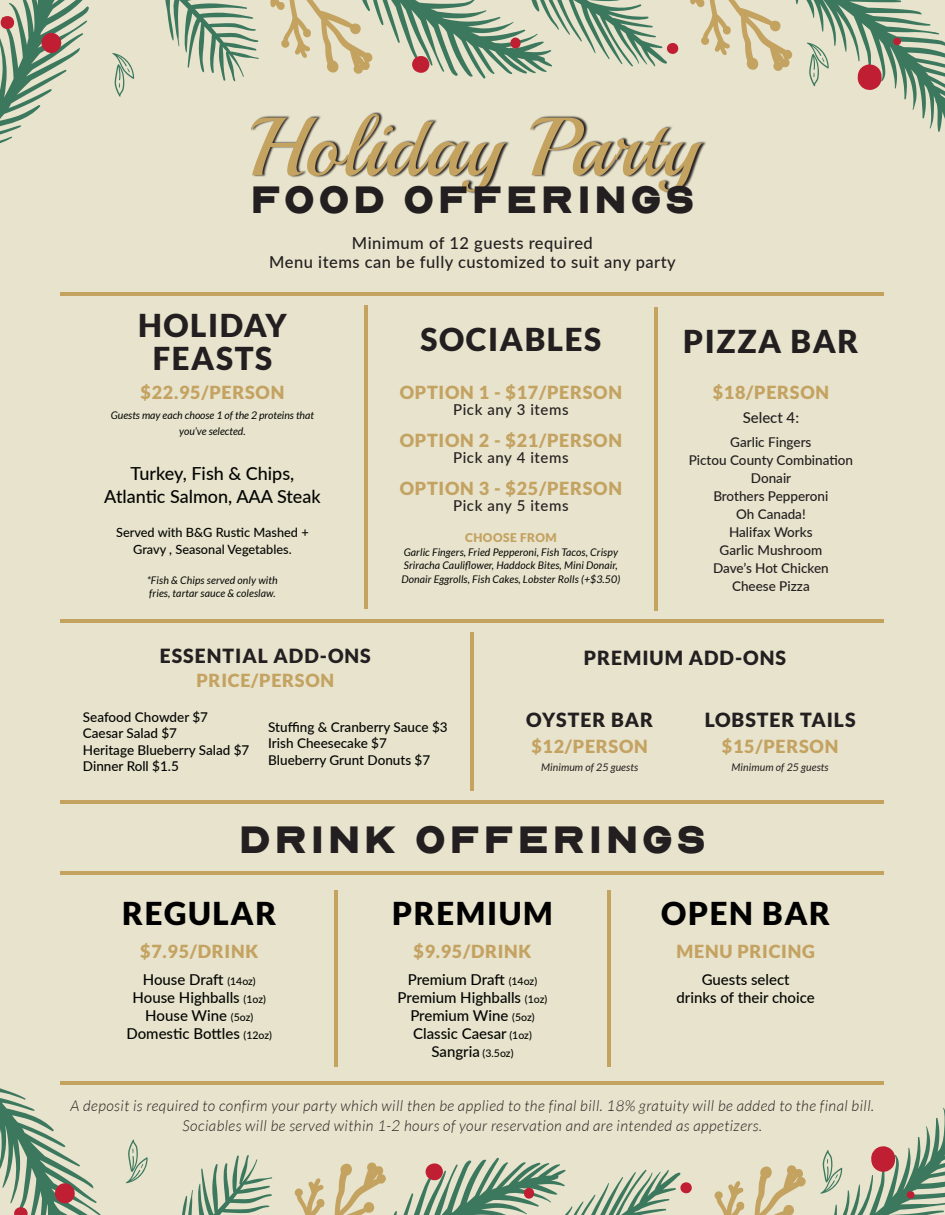
<style>
.page{position:relative;width:945px;height:1215px;background:#e7e3cc}
.page>*{position:absolute;margin:0;border:0;box-sizing:border-box;transform-origin:0 0}
.t1{font:82.5px "Playball";letter-spacing:.02em;color:#c4a260}
.t2{font:900 40.5px "Nord";letter-spacing:.05em;color:#231f20}
.t3{font:900 31.5px "Lato";letter-spacing:.05em;color:#231f20}
.t4{font:900 31.5px "Lato";letter-spacing:.05em;color:#000}
.t5{font:900 19.5px "Lato";letter-spacing:.05em;color:#231f20}
.t6{font:900 18px "Lato";letter-spacing:.04em;color:#c4a261}
.t7{font:500 18px/22.5px "Lato";color:#040503;text-align:center}
.t8{font:500 16.5px "Lato";letter-spacing:.03em;color:#231f20}
.t9{font:italic 300 15px "Lato";letter-spacing:.03em;color:#231f20}
.t10{font:500 15px "Lato";color:#040503}
.t11{font:500 15px "Lato";letter-spacing:.04em;color:#231f20}
.t12{font:500 13.5px/16.5px "Lato";color:#040503}
.t13{font:500 13.5px "Lato";color:#231f20}
.t14{font:500 12.75px/16.5px "Lato";color:#040503;text-align:center}
.t15{font:900 12px "Lato";letter-spacing:.04em;color:#c4a261}
.t16{font:italic 10.5px/13.5px "Lato";letter-spacing:.01em;color:#040503;text-align:center}
.t17{font:italic 10.5px "Lato";letter-spacing:.01em;color:#231f20}
.s1{font-size:10.5px}
</style>
<div class="page">
<svg style="left:112px;top:53px;width:22px;height:44px"></svg>
<svg style="left:165px;top:0;width:780px;height:132px"></svg>
<svg style="left:0;top:0;width:89px;height:144px"></svg>
<svg style="left:126px;top:1139px;width:22px;height:44px"></svg>
<svg style="left:182px;top:1107px;width:763px;height:108px"></svg>
<svg style="left:0;top:1081px;width:101px;height:134px"></svg>
<hr style="left:654px;top:307px;width:4px;height:304px;background:#c4a260">
<div style="left:251px;top:112px;width:456px;height:81px;background:#231f20;opacity:.97"></div>
<hr style="left:61px;top:292px;width:823px;height:4px;background:#c4a260">
<hr style="left:61px;top:871px;width:823px;height:4px;background:#c4a260">
<hr style="left:61px;top:1081px;width:823px;height:4px;background:#c4a260">
<hr style="left:61px;top:619px;width:823px;height:3px;background:#c4a260">
<hr style="left:61px;top:800px;width:823px;height:4px;background:#c4a260">
<hr style="left:334px;top:890px;width:4px;height:176px;background:#c4a260">
<hr style="left:607px;top:890px;width:4px;height:176px;background:#c4a260">
<hr style="left:364px;top:305px;width:4px;height:304px;background:#c4a260">
<hr style="left:470px;top:632px;width:4px;height:158px;background:#c4a260">
<p class="t1" style="left:247px;top:90px;width:452px">Holiday Party</p>
<p class="t2" style="left:250px;top:178px;width:447px">FOOD OFFERINGS</p>
<p class="t8" style="left:352px;top:231px;width:242px">Minimum of 12 guests required</p>
<p class="t8" style="left:269px;top:251px;width:408px">Menu items can be fully customized to suit any party</p>
<p class="t3" style="left:138px;top:307px;width:150px">HOLIDAY</p>
<p class="t3" style="left:153px;top:340px;width:121px">FEASTS</p>
<p class="t6" style="left:141px;top:382px;width:145px">$22.95/PERSON</p>
<p class="t16" style="left:111px;top:407px;width:205px;line-height:16.5px">Guests may each choose 1 of the 2 proteins that you’ve selected.</p>
<p class="t7" style="left:104px;top:462px;width:218px">Turkey, Fish &amp; Chips,<br>Atlantic Salmon, AAA Steak</p>
<p class="t14" style="left:116px;top:524px;width:194px">Served with B&amp;G Rustic Mashed +<br>Gravy , Seasonal Vegetables.</p>
<p class="t16" style="left:147px;top:574px;width:132px">*Fish &amp; Chips served only with</p>
<p class="t16" style="left:149px;top:587px;width:128px">fries, tartar sauce &amp; coleslaw.</p>
<p class="t5" style="left:160px;top:644px;width:213px">ESSENTIAL ADD-ONS</p>
<p class="t6" style="left:196px;top:670px;width:139px">PRICE/PERSON</p>
<p class="t3" style="left:421px;top:321px;width:182px">SOCIABLES</p>
<p class="t6" style="left:400px;top:382px;width:224px">OPTION 1 - $17/PERSON</p>
<p class="t11" style="left:453px;top:399px;width:117px">Pick any 3 items</p>
<p class="t6" style="left:400px;top:430px;width:224px">OPTION 2 - $21/PERSON</p>
<p class="t11" style="left:453px;top:447px;width:117px">Pick any 4 items</p>
<p class="t6" style="left:400px;top:478px;width:224px">OPTION 3 - $25/PERSON</p>
<p class="t11" style="left:453px;top:494px;width:117px">Pick any 5 items</p>
<p class="t15" style="left:465px;top:531px;width:93px">CHOOSE FROM</p>
<p class="t16" style="left:402px;top:546px;width:220px;text-align:left">Garlic Fingers, Fried Pepperoni, Fish Tacos, Crispy<br>Sriracha Cauliflower, Haddock Bites, Mini Donair,<br>Donair Eggrolls, Fish Cakes, Lobster Rolls (+$3.50)</p>
<p class="t3" style="left:683px;top:323px;width:177px">PIZZA BAR</p>
<p class="t6" style="left:713px;top:382px;width:118px">$18/PERSON</p>
<p class="t11" style="left:743px;top:407px;width:58px">Select 4:</p>
<p class="t13" style="left:730px;top:432px;width:83px">Garlic Fingers</p>
<p class="t13" style="left:689px;top:450px;width:166px">Pictou County Combination</p>
<p class="t13" style="left:751px;top:468px;width:42px">Donair</p>
<p class="t13" style="left:713px;top:486px;width:117px">Brothers Pepperoni</p>
<p class="t13" style="left:736px;top:504px;width:71px">Oh Canada!</p>
<p class="t13" style="left:729px;top:522px;width:85px">Halifax Works</p>
<p class="t13" style="left:720px;top:540px;width:104px">Garlic Mushroom</p>
<p class="t13" style="left:713px;top:558px;width:117px">Dave’s Hot Chicken</p>
<p class="t13" style="left:732px;top:576px;width:79px">Cheese Pizza</p>
<p class="t5" style="left:584px;top:647px;width:204px">PREMIUM ADD-ONS</p>
<p class="t12" style="left:83px;top:708px;width:127px">Seafood Chowder $7</p>
<p class="t12" style="left:83px;top:725px;width:96px">Caesar Salad $7</p>
<p class="t12" style="left:83px;top:741px;width:168px">Heritage Blueberry Salad $7</p>
<p class="t12" style="left:83px;top:758px;width:98px">Dinner Roll $1.5</p>
<p class="t12" style="left:268px;top:718px;width:181px">Stuffing &amp; Cranberry Sauce $3<br>Irish Cheesecake $7<br>Blueberry Grunt Donuts $7</p>
<p class="t5" style="left:526px;top:708px;width:128px">OYSTER BAR</p>
<p class="t6" style="left:531px;top:736px;width:118px">$12/PERSON</p>
<p class="t17" style="left:541px;top:761px;width:99px">Minimum of 25 guests</p>
<p class="t5" style="left:705px;top:708px;width:152px">LOBSTER TAILS</p>
<p class="t6" style="left:722px;top:736px;width:118px">$15/PERSON</p>
<p class="t17" style="left:732px;top:761px;width:99px">Minimum of 25 guests</p>
<p class="t2" style="left:238px;top:818px;width:470px">DRINK OFFERINGS</p>
<p class="t4" style="left:122px;top:895px;width:156px">REGULAR</p>
<p class="t4" style="left:392px;top:895px;width:162px">PREMIUM</p>
<p class="t4" style="left:661px;top:895px;width:170px">OPEN BAR</p>
<p class="t6" style="left:140px;top:941px;width:119px">$7.95/DRINK</p>
<p class="t6" style="left:414px;top:941px;width:119px">$9.95/DRINK</p>
<p class="t6" style="left:677px;top:941px;width:140px">MENU PRICING</p>
<p class="t10" style="left:143px;top:969px;width:115px">House Draft <span class="s1">(14oz)</span></p>
<p class="t10" style="left:133px;top:987px;width:135px">House Highballs <span class="s1">(1oz)</span></p>
<p class="t10" style="left:145px;top:1005px;width:109px">House Wine <span class="s1">(5oz)</span></p>
<p class="t10" style="left:126px;top:1023px;width:147px">Domestic Bottles <span class="s1">(12oz)</span></p>
<p class="t10" style="left:408px;top:969px;width:131px">Premium Draft <span class="s1">(14oz)</span></p>
<p class="t10" style="left:398px;top:987px;width:151px">Premium Highballs <span class="s1">(1oz)</span></p>
<p class="t10" style="left:410px;top:1005px;width:126px">Premium Wine <span class="s1">(5oz)</span></p>
<p class="t10" style="left:413px;top:1023px;width:120px">Classic Caesar <span class="s1">(1oz)</span></p>
<p class="t10" style="left:431px;top:1041px;width:84px">Sangria <span class="s1">(3.5oz)</span></p>
<p class="t10" style="left:702px;top:969px;width:89px">Guests select</p>
<p class="t10" style="left:677px;top:987px;width:140px">drinks of their choice</p>
<p class="t9" style="left:71px;top:1098px;width:805px">A deposit is required to confirm your party which will then be applied to the final bill. 18% gratuity will be added to the final bill.</p>
<p class="t9" style="left:183px;top:1118px;width:581px">Sociables will be served within 1-2 hours of your reservation and are intended as appetizers.</p>
</div>
